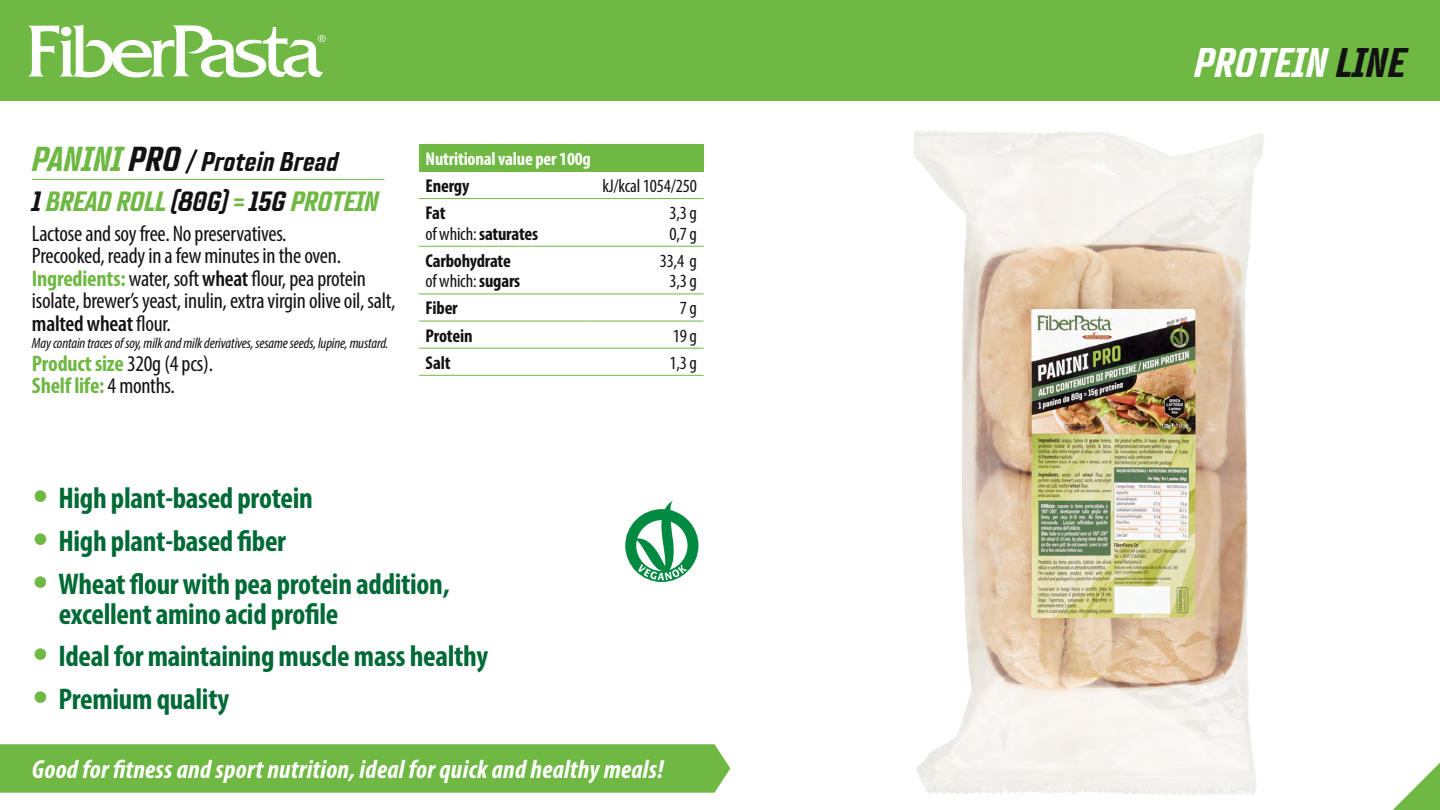
<style>
.page{position:relative;width:1440px;height:810px;background:#fff}
.page>*{position:absolute;margin:0;border:0;box-sizing:border-box;transform-origin:0 0}
.t1{font:italic 700 41.25px "TT Lakes Neue Comp";color:#fff}
.t2{font:700 condensed 30px/30px "Myriad Pro";letter-spacing:-.01em;color:#006a37}
.t3{font:italic 700 27.75px "TT Lakes Neue Comp";letter-spacing:-.01em;color:#6fb843}
.t4{font:italic 700 27px "TT Lakes Neue Comp";color:#121212;scale:.94 1}
.t5{font:italic 700 condensed 26.25px "Myriad Pro";letter-spacing:.01em;color:#fff}
.t6{font:condensed 22.5px/22.5px "Myriad Pro";letter-spacing:-.01em;color:#121212}
.t7{font:700 condensed 22.5px/22.5px "Myriad Pro";letter-spacing:-.01em;color:#6fb843}
.t8{font:condensed 18.6px "Myriad Pro";letter-spacing:-.01em;color:#121212}
.t9{font:700 condensed 18.6px "Myriad Pro";letter-spacing:-.01em;color:#121212}
.t10{font:700 condensed 18.6px "Myriad Pro";letter-spacing:-.01em;color:#fff}
.t11{font:italic condensed 15px "Myriad Pro";letter-spacing:-.01em;color:#121212}
.s1{font-size:34.5px;color:#6fb843}
.s2{font-size:34.5px}
.s3{color:#121212}
.s4{font-weight:700;color:#6fb843}
.s5{font-weight:600}
.s6{font-weight:400;color:#121212}
.s7{font-weight:400}
.s8{font-weight:700}
.s9{font-family:"DIN";font-stretch:normal;font-size:35.47px;color:#6fb843}
</style>
<div class="page">
<div style="left:0;top:744px;width:730px;height:49px;background:#6fb843"></div>
<div style="left:0;top:0;width:1440px;height:100px;background:#6fb843"></div>
<svg style="left:28px;top:24px;width:298px;height:54px"></svg>
<img style="left:913px;top:130px;width:344px;height:665px">
<svg style="left:1393px;top:763px;width:47px;height:47px"></svg>
<svg style="left:625px;top:500px;width:74px;height:82px"></svg>
<hr style="left:32px;top:179px;width:352px;height:1px;background:#6fb843">
<div style="left:419px;top:144px;width:285px;height:27px;background:#6fb843"></div>
<hr style="left:419px;top:198px;width:172px;height:1px;background:#6fb843">
<hr style="left:591px;top:198px;width:113px;height:1px;background:#6fb843">
<hr style="left:419px;top:246px;width:172px;height:1px;background:#6fb843">
<hr style="left:591px;top:246px;width:113px;height:1px;background:#6fb843">
<hr style="left:419px;top:321px;width:172px;height:1px;background:#6fb843">
<hr style="left:591px;top:321px;width:113px;height:1px;background:#6fb843">
<hr style="left:419px;top:348px;width:172px;height:1px;background:#6fb843">
<hr style="left:591px;top:348px;width:113px;height:1px;background:#6fb843">
<hr style="left:419px;top:375px;width:172px;height:1px;background:#6fb843">
<hr style="left:591px;top:375px;width:113px;height:1px;background:#6fb843">
<hr style="left:419px;top:294px;width:172px;height:1px;background:#6fb843">
<hr style="left:591px;top:294px;width:113px;height:1px;background:#6fb843">
<p class="t4" style="left:32px;top:145px;width:328px"><span class="s1">PANINI</span> <span class="s2">PRO</span> / Protein Bread</p>
<p class="t3" style="left:32px;top:184px;width:348px"><span class="s3">1</span> BREAD ROLL <span class="s3">(80G)</span> = <span class="s3">15G</span> PROTEIN</p>
<p class="t6" style="left:32px;top:222px;width:365px">Lactose and soy free. No preservatives.<br>Precooked, ready in a few minutes in the oven.<br><span class="s4">Ingredients:</span> water, soft <span class="s5">wheat</span> flour, pea protein isolate, brewer’s yeast, inulin, extra virgin olive oil, salt, <span class="s5">malted wheat</span> flour.</p>
<p class="t11" style="left:32px;top:334px;width:358px">May contain traces of soy, milk and milk derivatives, sesame seeds, lupine, mustard.</p>
<p class="t7" style="left:32px;top:351px;width:183px">Product size <span class="s6">320g (4 pcs).<br></span>Shelf life: <span class="s6">4 months.</span></p>
<p class="t10" style="left:426px;top:147px;width:167px">Nutritional value per 100g</p>
<p class="t9" style="left:426px;top:174px;width:45px">Energy</p>
<p class="t8" style="left:602px;top:175px;width:96px">kJ/kcal 1054/250</p>
<p class="t9" style="left:426px;top:201px;width:21px">Fat</p>
<p class="t8" style="left:669px;top:202px;width:29px">3,3 g</p>
<p class="t9" style="left:426px;top:222px;width:114px"><span class="s7">of which:</span> saturates</p>
<p class="t8" style="left:669px;top:222px;width:29px">0,7 g</p>
<p class="t9" style="left:426px;top:249px;width:87px">Carbohydrate</p>
<p class="t8" style="left:660px;top:249px;width:39px">33,4 g</p>
<p class="t8" style="left:426px;top:270px;width:96px">of which: <span class="s8">sugars</span></p>
<p class="t8" style="left:669px;top:270px;width:29px">3,3 g</p>
<p class="t9" style="left:426px;top:297px;width:34px">Fiber</p>
<p class="t8" style="left:680px;top:297px;width:19px">7 g</p>
<p class="t9" style="left:426px;top:324px;width:48px">Protein</p>
<p class="t8" style="left:673px;top:324px;width:26px">19 g</p>
<p class="t9" style="left:426px;top:351px;width:26px">Salt</p>
<p class="t8" style="left:669px;top:351px;width:29px">1,3 g</p>
<h2 class="t2" style="left:32px;top:483px;width:282px"><span class="s9">•</span> High plant-based protein</h2>
<h2 class="t2" style="left:32px;top:525px;width:256px"><span class="s9">•</span> High plant-based fiber</h2>
<h2 class="t2" style="left:59px;top:568px;width:392px;text-indent:-27px"><span class="s9">•</span> Wheat flour with pea protein addition, excellent amino acid profile</h2>
<h2 class="t2" style="left:32px;top:641px;width:458px"><span class="s9">•</span> Ideal for maintaining muscle mass healthy</h2>
<h2 class="t2" style="left:32px;top:684px;width:199px"><span class="s9">•</span> Premium quality</h2>
<p class="t5" style="left:32px;top:753px;width:633px">Good for fitness and sport nutrition, ideal for quick and healthy meals!</p>
<h1 class="t1" style="left:1194px;top:37px;width:213px">PROTEIN <span class="s3">LINE</span></h1>
</div>
